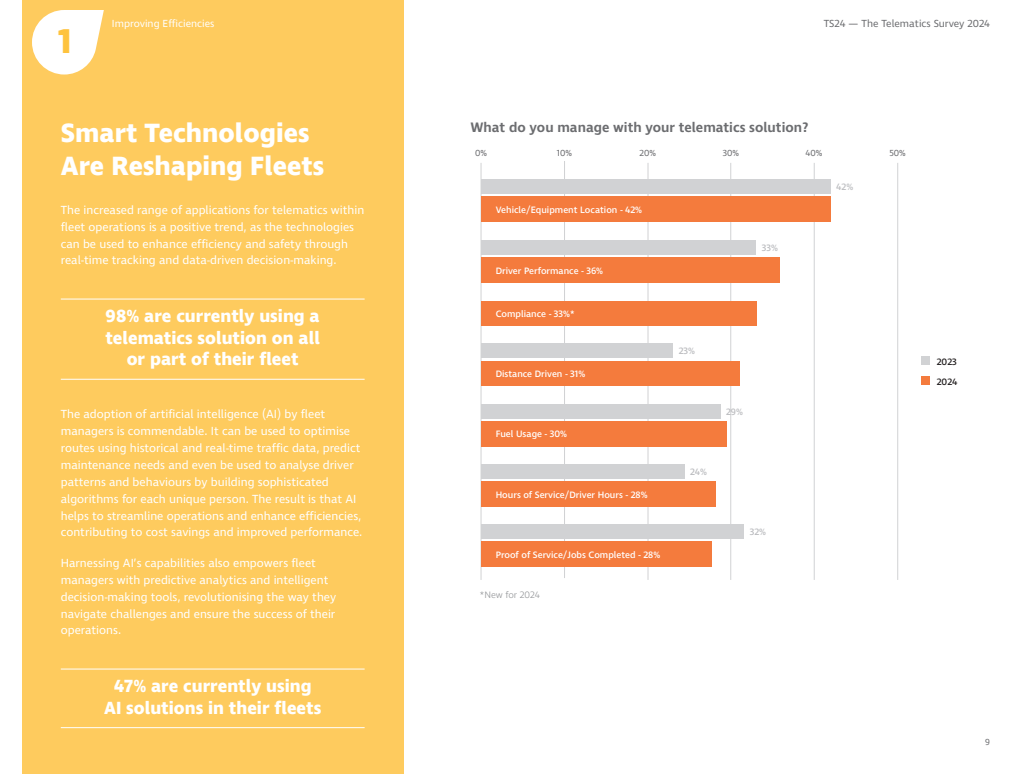
<style>
.page{position:relative;width:1026px;height:774px;background:#fff}
.page>*{position:absolute;margin:0;border:0;box-sizing:border-box;transform-origin:0 0}
.Headline{font:700 35.2px "Ingra";color:#fec33e}
.Headline-2{font:700 27px/32.4px "Ingra";color:#fff}
.Stats_Left{font:700 18px/21.6px "Ingra";color:#fff;text-align:center}
.Subs_Right{font:600 14px "Ingra";color:#6c6d70}
.Body_Left{font:12px/16.9px "Ingra";color:#fff}
.t1{font:10.5px "Ingra";color:#6c6d70}
.Section_Name_Left{font:10.5px "Ingra";color:#fff}
.t2{font:500 9.5px "Ingra";color:#fff}
.t3{font:500 9.5px "Ingra";color:#bcbdc0}
.t4{font:300 9.5px "Ingra";color:#939598}
.t5{font:500 9.5px "Ingra";color:#231f20}
.Chart_percent{font:9px "Ingra";color:#6c6d70}
</style>
<div class="page">
<div style="left:22px;top:0;width:382px;height:774px;background:#fecb5e"></div>
<svg style="left:32px;top:10px;width:72px;height:65px"></svg>
<hr style="left:61px;top:299px;width:304px;height:1px;background:#fff">
<hr style="left:61px;top:379px;width:304px;height:1px;background:#fff">
<hr style="left:61px;top:669px;width:304px;height:1px;background:#fff">
<hr style="left:61px;top:727px;width:304px;height:1px;background:#fff">
<hr style="left:481px;top:163px;width:1px;height:417px;background:#d1d2d4">
<hr style="left:564px;top:161px;width:1px;height:417px;background:#d1d2d4">
<hr style="left:648px;top:163px;width:1px;height:417px;background:#d1d2d4">
<hr style="left:730px;top:163px;width:1px;height:417px;background:#d1d2d4">
<hr style="left:814px;top:163px;width:1px;height:417px;background:#d1d2d4">
<hr style="left:897px;top:163px;width:1px;height:417px;background:#d1d2d4">
<div style="left:481px;top:197px;width:350px;height:25px;background:#f47b3d"></div>
<div style="left:481px;top:180px;width:349px;height:14px;background:#d1d2d4"></div>
<div style="left:481px;top:257px;width:299px;height:25px;background:#f47b3d"></div>
<div style="left:481px;top:240px;width:275px;height:14px;background:#d1d2d4"></div>
<div style="left:481px;top:301px;width:276px;height:25px;background:#f47b3d"></div>
<div style="left:481px;top:361px;width:259px;height:25px;background:#f47b3d"></div>
<div style="left:481px;top:344px;width:192px;height:14px;background:#d1d2d4"></div>
<div style="left:481px;top:421px;width:246px;height:25px;background:#f47b3d"></div>
<div style="left:481px;top:404px;width:239px;height:14px;background:#d1d2d4"></div>
<div style="left:481px;top:481px;width:235px;height:25px;background:#f47b3d"></div>
<div style="left:481px;top:464px;width:203px;height:14px;background:#d1d2d4"></div>
<div style="left:481px;top:542px;width:231px;height:25px;background:#f47b3d"></div>
<div style="left:481px;top:525px;width:263px;height:14px;background:#d1d2d4"></div>
<div style="left:921px;top:356px;width:9px;height:9px;background:#d1d2d4"></div>
<div style="left:921px;top:376px;width:9px;height:9px;background:#f47b3d"></div>
<p class="Headline" style="left:58px;top:19px;width:16px">1</p>
<p class="Section_Name_Left" style="left:112px;top:17px;width:104px">Improving Efficiencies</p>
<p class="Headline-2" style="left:61px;top:118px;width:265px">Smart Technologies<br>Are Reshaping Fleets</p>
<p class="Body_Left" style="left:61px;top:202px;width:305px">The increased range of applications for telematics within fleet operations is a positive trend, as the technologies can be used to enhance efficiency and safety through real-time tracking and data-driven decision-making.</p>
<p class="Stats_Left" style="left:105px;top:306px;width:216px">98% are currently using a telematics solution on all or part of their fleet</p>
<p class="Body_Left" style="left:61px;top:406px;width:303px">The adoption of artificial intelligence (AI) by fleet managers is commendable. It can be used to optimise routes using historical and real-time traffic data, predict maintenance needs and even be used to analyse driver patterns and behaviours by building sophisticated algorithms for each unique person. The result is that AI helps to streamline operations and enhance efficiencies, contributing to cost savings and improved performance.</p>
<p class="Body_Left" style="left:61px;top:555px;width:277px">Harnessing AI’s capabilities also empowers fleet managers with predictive analytics and intelligent decision-making tools, revolutionising the way they navigate challenges and ensure the success of their operations.</p>
<p class="Stats_Left" style="left:104px;top:676px;width:219px">47% are currently using<br>AI solutions in their fleets</p>
<p class="t1" style="left:824px;top:17px;width:168px">TS24 — The Telematics Survey 2024</p>
<p class="Subs_Right" style="left:471px;top:119px;width:339px">What do you manage with your telematics solution?</p>
<p class="Chart_percent" style="left:475px;top:148px;width:13px">0%</p>
<p class="Chart_percent" style="left:557px;top:148px;width:17px">10%</p>
<p class="Chart_percent" style="left:640px;top:148px;width:18px">20%</p>
<p class="Chart_percent" style="left:723px;top:148px;width:18px">30%</p>
<p class="Chart_percent" style="left:806px;top:148px;width:18px">40%</p>
<p class="Chart_percent" style="left:889px;top:148px;width:18px">50%</p>
<p class="t2" style="left:496px;top:204px;width:148px">Vehicle/Equipment Location - 42%</p>
<p class="t2" style="left:496px;top:264px;width:109px">Driver Performance - 36%</p>
<p class="t2" style="left:496px;top:308px;width:80px">Compliance - 33%*</p>
<p class="t2" style="left:496px;top:368px;width:91px">Distance Driven - 31%</p>
<p class="t3" style="left:679px;top:345px;width:18px">23%</p>
<p class="t2" style="left:496px;top:428px;width:73px">Fuel Usage - 30%</p>
<p class="t2" style="left:496px;top:488px;width:153px">Hours of Service/Driver Hours - 28%</p>
<p class="t2" style="left:496px;top:549px;width:166px">Proof of Service/Jobs Completed - 28%</p>
<p class="t4" style="left:480px;top:589px;width:61px">*New for 2024</p>
<p class="t3" style="left:690px;top:466px;width:18px">24%</p>
<p class="t3" style="left:762px;top:242px;width:18px">33%</p>
<p class="t3" style="left:726px;top:405px;width:18px">29%</p>
<p class="t3" style="left:750px;top:526px;width:18px">32%</p>
<p class="t3" style="left:836px;top:181px;width:18px">42%</p>
<p class="t5" style="left:937px;top:355px;width:22px">2023</p>
<p class="t5" style="left:937px;top:375px;width:22px">2024</p>
<p class="Chart_percent" style="left:985px;top:736px;width:6px">9</p>
</div>
